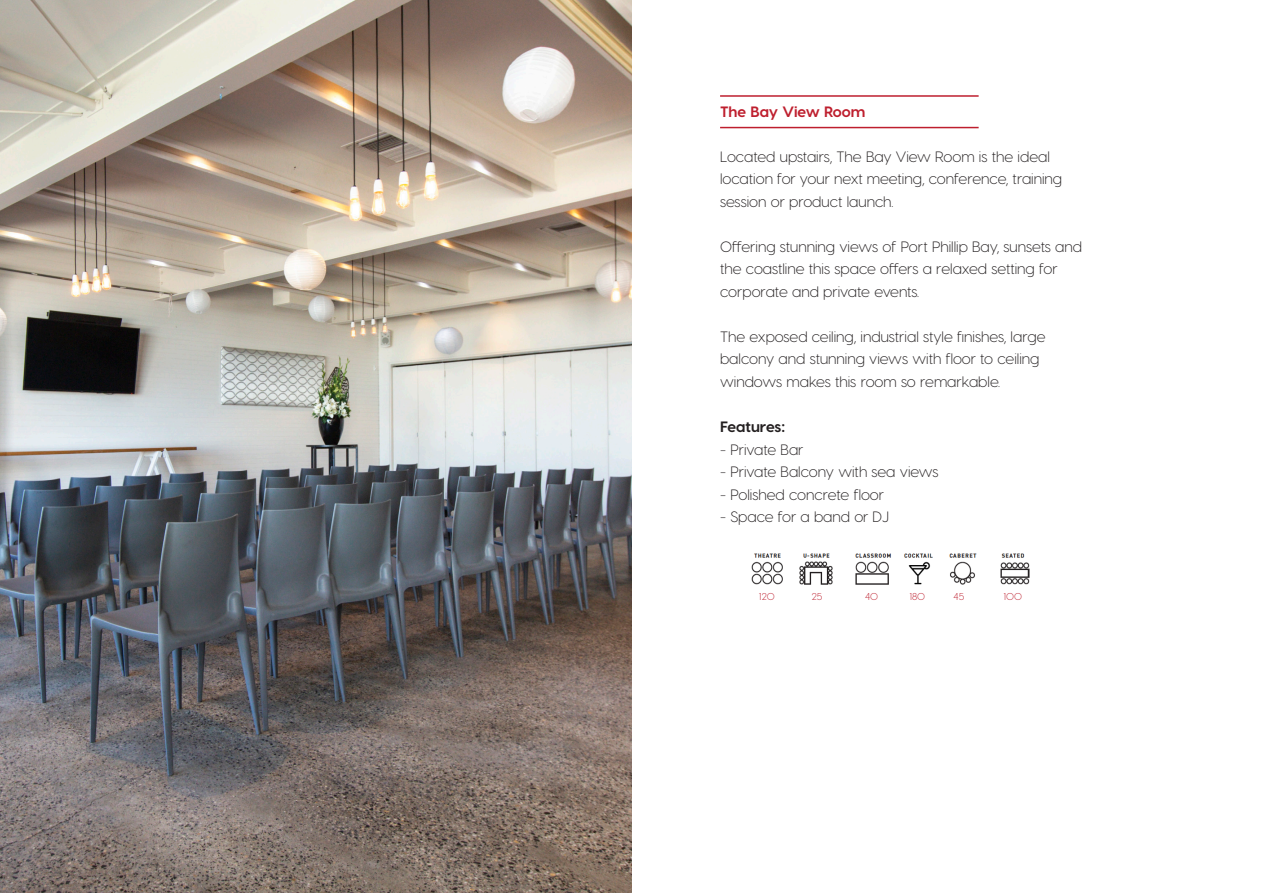
<style>
.page{position:relative;width:1263px;height:893px;background:#fff}
.page>*{position:absolute;margin:0;border:0;box-sizing:border-box;transform-origin:0 0}
.t1{font:300 15px/22.5px "Visby CF";color:#231f20}
.t2{font:700 15px "Visby CF";letter-spacing:-.005em;color:#be1f2e}
.t3{font:700 15px "Visby CF";letter-spacing:-.005em;color:#231f20}
.t4{font:300 10.05px "Visby CF";color:#bd202f}
</style>
<div class="page">
<hr style="left:720px;top:95px;width:259px;height:2px;background:#be1f2e">
<hr style="left:720px;top:127px;width:259px;height:1px;background:#be1f2e">
<img style="left:0;top:0;width:631px;height:893px">
<img style="left:751px;top:553px;width:279px;height:32px">
<p class="t2" style="left:720px;top:102px;width:147px">The Bay View Room</p>
<p class="t1" style="left:720px;top:145px;width:344px">Located upstairs, The Bay View Room is the ideal location for your next meeting, conference, training session or product launch.</p>
<p class="t1" style="left:720px;top:235px;width:364px">Offering stunning views of Port Phillip Bay, sunsets and the coastline this space offers a relaxed setting for corporate and private events.</p>
<p class="t1" style="left:720px;top:325px;width:327px">The exposed ceiling, industrial style finishes, large balcony and stunning views with floor to ceiling windows makes this room so remarkable.</p>
<p class="t3" style="left:720px;top:417px;width:67px">Features:</p>
<p class="t1" style="left:720px;top:438px;width:85px">- Private Bar</p>
<p class="t1" style="left:720px;top:460px;width:220px">- Private Balcony with sea views</p>
<p class="t1" style="left:720px;top:483px;width:166px">- Polished concrete floor</p>
<p class="t1" style="left:720px;top:505px;width:170px">- Space for a band or DJ</p>
<p class="t4" style="left:759px;top:590px;width:17px">120</p>
<p class="t4" style="left:812px;top:590px;width:12px">25</p>
<p class="t4" style="left:865px;top:590px;width:15px">40</p>
<p class="t4" style="left:909px;top:590px;width:17px">180</p>
<p class="t4" style="left:954px;top:590px;width:12px">45</p>
<p class="t4" style="left:1003px;top:590px;width:20px">100</p>
</div>
